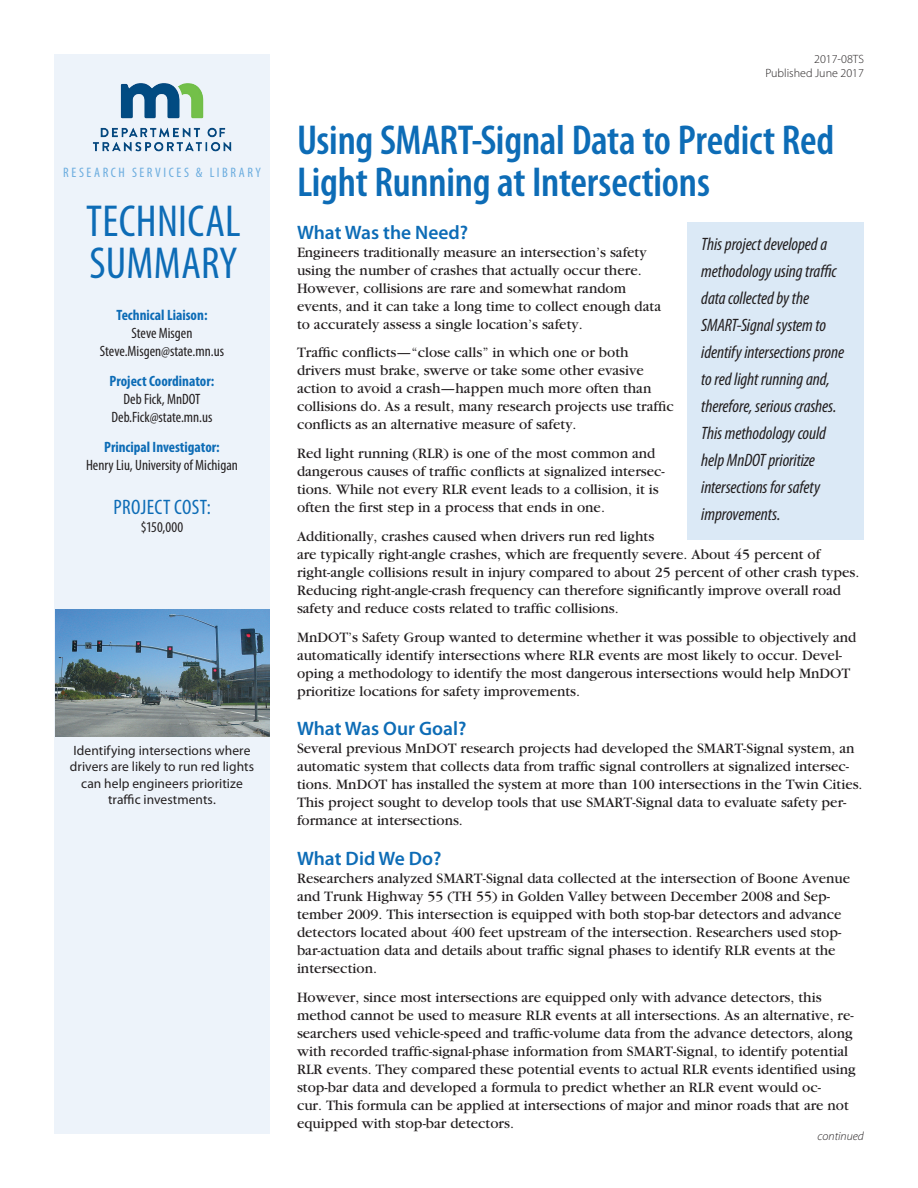
<style>
.page{position:relative;width:918px;height:1188px;background:#fff}
.page>*{position:absolute;margin:0;border:0;box-sizing:border-box;transform-origin:0 0}
.t1{font:condensed 45px "Myriad Pro";letter-spacing:.005em;color:#0d6cb6}
.t2{font:600 condensed 42px/42px "Myriad Pro";letter-spacing:-.005em;color:#0d6cb6}
.Project_Cost__blue{font:condensed 21px "Myriad Pro";letter-spacing:.02em;color:#0d6cb6}
.Subhead{font:600 19.5px "Myriad Pro";color:#0d6cb6}
.Quote_Blue_Ital{font:italic condensed 18px/27px "Myriad Pro";letter-spacing:-.005em;color:#231f20}
.Bullet_points_-_last{font:15px/18px "Garamond";color:#231f20}
.Sidebar_page_1_name{font:condensed 15px "Myriad Pro";color:#231f20}
.Sidebar_page_1_blue{font:700 condensed 15px "Myriad Pro";color:#0d6cb6}
.t3{font:condensed 13.8px "Myriad Pro";letter-spacing:.185em;color:#6caddf}
.Caption_centered{font:13.5px/16.2px "Myriad Pro";letter-spacing:.005em;color:#231f20;text-align:center}
.Upper_right_page_1_t{font:300 12px/13.5px "Myriad Pro";color:#231f20;text-align:right}
.t4{font:italic 300 12px "Myriad Pro";color:#231f20}
</style>
<div class="page">
<div style="left:54px;top:54px;width:216px;height:1080px;background:#edf3fa"></div>
<img style="left:56px;top:610px;width:214px;height:126px">
<div style="left:688px;top:223px;width:176px;height:317px;background:#dbe9f6"></div>
<img style="left:92px;top:83px;width:140px;height:69px">
<p class="t3" style="left:63px;top:164px;width:199px">RESEARCH SERVICES &amp; LIBRARY</p>
<p class="t1" style="left:86px;top:194px;width:156px">TECHNICAL</p>
<p class="t1" style="left:90px;top:236px;width:149px">SUMMARY</p>
<p class="Sidebar_page_1_blue" style="left:117px;top:306px;width:92px">Technical Liaison:</p>
<p class="Sidebar_page_1_name" style="left:132px;top:324px;width:62px">Steve Misgen</p>
<p class="Sidebar_page_1_name" style="left:100px;top:342px;width:126px">Steve.Misgen@state.mn.us</p>
<p class="Sidebar_page_1_blue" style="left:110px;top:372px;width:106px">Project Coordinator:</p>
<p class="Sidebar_page_1_name" style="left:124px;top:390px;width:78px">Deb Fick, MnDOT</p>
<p class="Sidebar_page_1_name" style="left:111px;top:408px;width:103px">Deb.Fick@state.mn.us</p>
<p class="Sidebar_page_1_blue" style="left:104px;top:438px;width:117px">Principal Investigator:</p>
<p class="Sidebar_page_1_name" style="left:86px;top:456px;width:153px">Henry Liu, University of Michigan</p>
<p class="Project_Cost__blue" style="left:113px;top:494px;width:99px">PROJECT COST:</p>
<p class="Sidebar_page_1_name" style="left:141px;top:518px;width:44px">$150,000</p>
<p class="Caption_centered" style="left:70px;top:742px;width:186px">Identifying intersections where drivers are likely to run red lights can help engineers prioritize traffic investments.</p>
<p class="Upper_right_page_1_t" style="left:765px;top:52px;width:100px">2017-08TS<br>Published June 2017</p>
<p class="t2" style="left:297px;top:119px;width:539px">Using SMART-Signal Data to Predict Red<br>Light Running at Intersections</p>
<p class="Subhead" style="left:297px;top:220px;width:173px">What Was the Need?</p>
<p class="Bullet_points_-_last" style="left:297px;top:243px;width:366px">Engineers traditionally measure an intersection’s safety using the number of crashes that actually occur there.<br>However, collisions are rare and somewhat random events, and it can take a long time to collect enough data to accurately assess a single location’s safety.</p>
<p class="Bullet_points_-_last" style="left:297px;top:344px;width:378px">Traffic conflicts—“close calls” in which one or both drivers must brake, swerve or take some other evasive action to avoid a crash—happen much more often than collisions do. As a result, many research projects use traffic conflicts as an alternative measure of safety.</p>
<p class="Bullet_points_-_last" style="left:297px;top:445px;width:369px">Red light running (RLR) is one of the most common and dangerous causes of traffic conflicts at signalized intersec&shy;tions. While not every RLR event leads to a collision, it is often the first step in a process that ends in one.</p>
<p class="Bullet_points_-_last" style="left:297px;top:528px;width:564px">Additionally, crashes caused when drivers run red lights<br>are typically right-angle crashes, which are frequently severe. About 45 percent of right-angle collisions result in injury compared to about 25 percent of other crash types.<br>Reducing right-angle-crash frequency can therefore significantly improve overall road safety and reduce costs related to traffic collisions.</p>
<p class="Bullet_points_-_last" style="left:297px;top:628px;width:561px">MnDOT’s Safety Group wanted to determine whether it was possible to objectively and automatically identify intersections where RLR events are most likely to occur. Devel&shy;oping a methodology to identify the most dangerous intersections would help MnDOT prioritize locations for safety improvements.</p>
<p class="Subhead" style="left:297px;top:716px;width:171px">What Was Our Goal?</p>
<p class="Bullet_points_-_last" style="left:297px;top:740px;width:567px">Several previous MnDOT research projects had developed the SMART-Signal system, an automatic system that collects data from traffic signal controllers at signalized intersec&shy;tions. MnDOT has installed the system at more than 100 intersections in the Twin Cities.<br>This project sought to develop tools that use SMART-Signal data to evaluate safety per&shy;formance at intersections.</p>
<p class="Subhead" style="left:297px;top:846px;width:146px">What Did We Do?</p>
<p class="Bullet_points_-_last" style="left:297px;top:870px;width:555px">Researchers analyzed SMART-Signal data collected at the intersection of Boone Avenue and Trunk Highway 55 (TH 55) in Golden Valley between December 2008 and Sep&shy;tember 2009. This intersection is equipped with both stop-bar detectors and advance detectors located about 400 feet upstream of the intersection. Researchers used stop&shy;bar-actuation data and details about traffic signal phases to identify RLR events at the intersection.</p>
<p class="Bullet_points_-_last" style="left:297px;top:988px;width:560px">However, since most intersections are equipped only with advance detectors, this method cannot be used to measure RLR events at all intersections. As an alternative, re&shy;searchers used vehicle-speed and traffic-volume data from the advance detectors, along with recorded traffic-signal-phase information from SMART-Signal, to identify potential RLR events. They compared these potential events to actual RLR events identified using stop-bar data and developed a formula to predict whether an RLR event would oc-<br>cur. This formula can be applied at intersections of major and minor roads that are not equipped with stop-bar detectors.</p>
<p class="Quote_Blue_Ital" style="left:701px;top:230px;width:144px">This project developed a methodology using traffic data collected by the<br>SMART-Signal system to identify intersections prone to red light running and, therefore, serious crashes.<br>This methodology could help MnDOT prioritize intersections for safety improvements.</p>
<p class="t4" style="left:818px;top:1129px;width:48px">continued</p>
</div>
